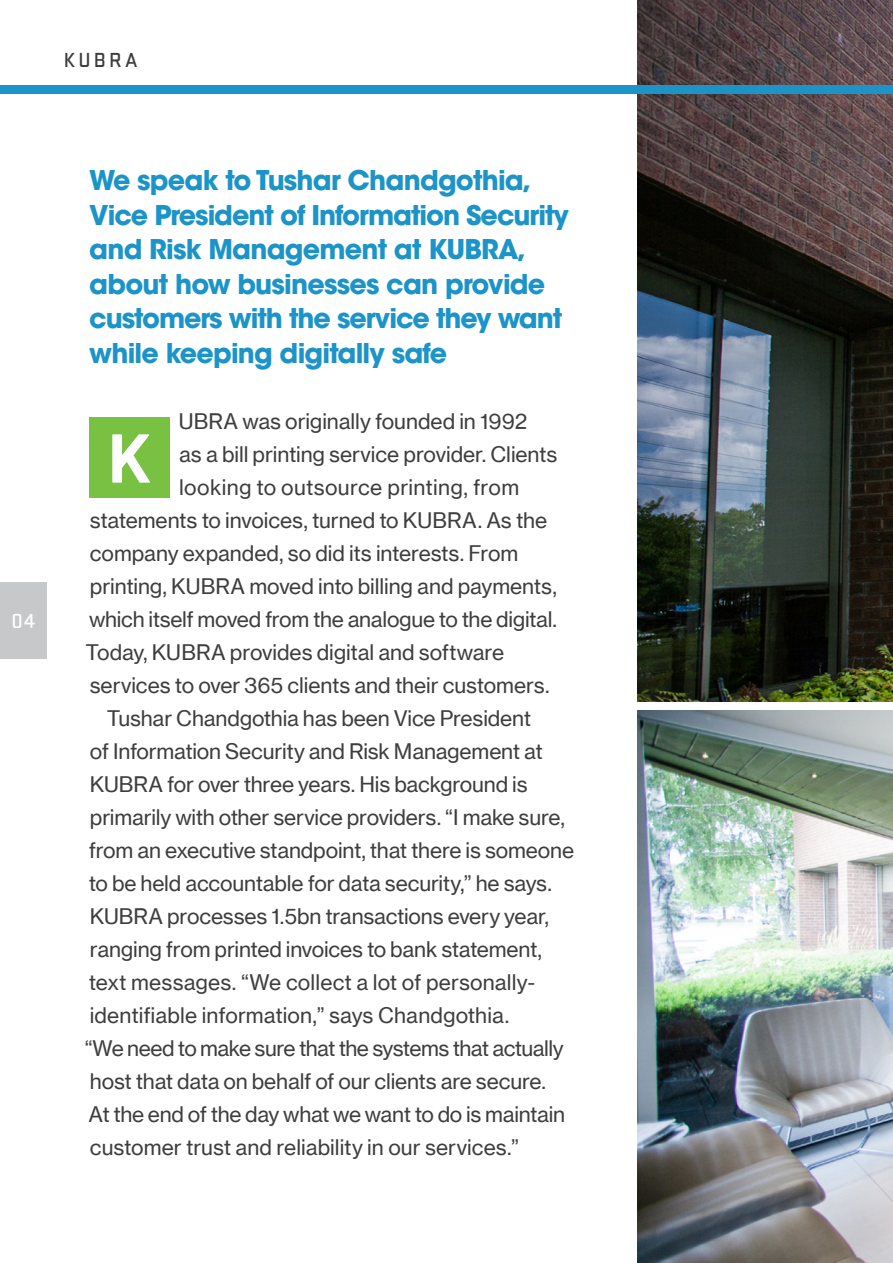
<style>
.page{position:relative;width:893px;height:1263px;background:#fff}
.page>*{position:absolute;margin:0;border:0;box-sizing:border-box;transform-origin:0 0}
.t1{font:700 69px "Barlow";color:#fff}
.Pull_Quote___Avant_G{font:700 27px/34.5px "ITC Avant Garde Std";letter-spacing:-.03em;color:#1c94c8}
.Neue_Haas___First_Pa{font:21px/33px "N Haas Grotesk TX Pro 55 Rg";letter-spacing:-.005em;color:#3e3e3f}
.Neue_Haas___First_Pa-2{font:21px "N Haas Grotesk TX Pro 55 Rg";letter-spacing:.015em;color:#3e3e3f}
.t2{font:500 21px "Stratum No 1";letter-spacing:.15em;color:#3e3e3f}
.t3{font:500 21px "Stratum No 1";color:#fff}
</style>
<div class="page">
<img style="left:638px;top:710px;width:255px;height:553px">
<img style="left:638px;top:0;width:255px;height:702px">
<div style="left:89px;top:417px;width:81px;height:80px;background:#79c142"></div>
<div style="left:0;top:583px;width:47px;height:76px;background:#c7c8ca"></div>
<div style="left:0;top:85px;width:893px;height:9px;background:#1c94c8"></div>
<p class="t2" style="left:64px;top:48px;width:75px">KUBRA</p>
<p class="t3" style="left:12px;top:610px;width:25px">04</p>
<p class="Pull_Quote___Avant_G" style="left:89px;top:163px;width:481px">We speak to Tushar Chandgothia, Vice President of Information Security and Risk Management at KUBRA, about how businesses can provide customers with the service they want while keeping digitally safe</p>
<p class="Neue_Haas___First_Pa" style="left:179px;top:405px;width:350px">UBRA was originally founded in 1992</p>
<p class="Neue_Haas___First_Pa" style="left:179px;top:438px;width:380px">as a bill printing service provider. Clients</p>
<p class="Neue_Haas___First_Pa-2" style="left:179px;top:474px;width:342px">looking to outsource printing, from</p>
<p class="Neue_Haas___First_Pa" style="left:90px;top:504px;width:459px">statements to invoices, turned to KUBRA. As the</p>
<p class="Neue_Haas___First_Pa" style="left:90px;top:537px;width:430px">company expanded, so did its interests. From</p>
<p class="Neue_Haas___First_Pa" style="left:90px;top:570px;width:468px">printing, KUBRA moved into billing and payments,</p>
<p class="Neue_Haas___First_Pa" style="left:89px;top:603px;width:469px">which itself moved from the analogue to the digital.</p>
<p class="Neue_Haas___First_Pa" style="left:86px;top:636px;width:420px">Today, KUBRA provides digital and software</p>
<p class="Neue_Haas___First_Pa" style="left:90px;top:669px;width:461px">services to over 365 clients and their customers.</p>
<p class="Neue_Haas___First_Pa" style="left:85px;top:702px;width:491px;text-indent:22px">Tushar Chandgothia has been Vice President<br>of Information Security and Risk Management at KUBRA for over three years. His background is primarily with other service providers. “I make sure, from an executive standpoint, that there is someone to be held accountable for data security,” he says.<br>KUBRA processes 1.5bn transactions every year, ranging from printed invoices to bank statement, text messages. “We collect a lot of personally&shy;identifiable information,” says Chandgothia.<br>“We need to make sure that the systems that actually host that data on behalf of our clients are secure.<br>At the end of the day what we want to do is maintain customer trust and reliability in our services.”</p>
<p class="t1" style="left:108px;top:407px;width:45px">K</p>
</div>
